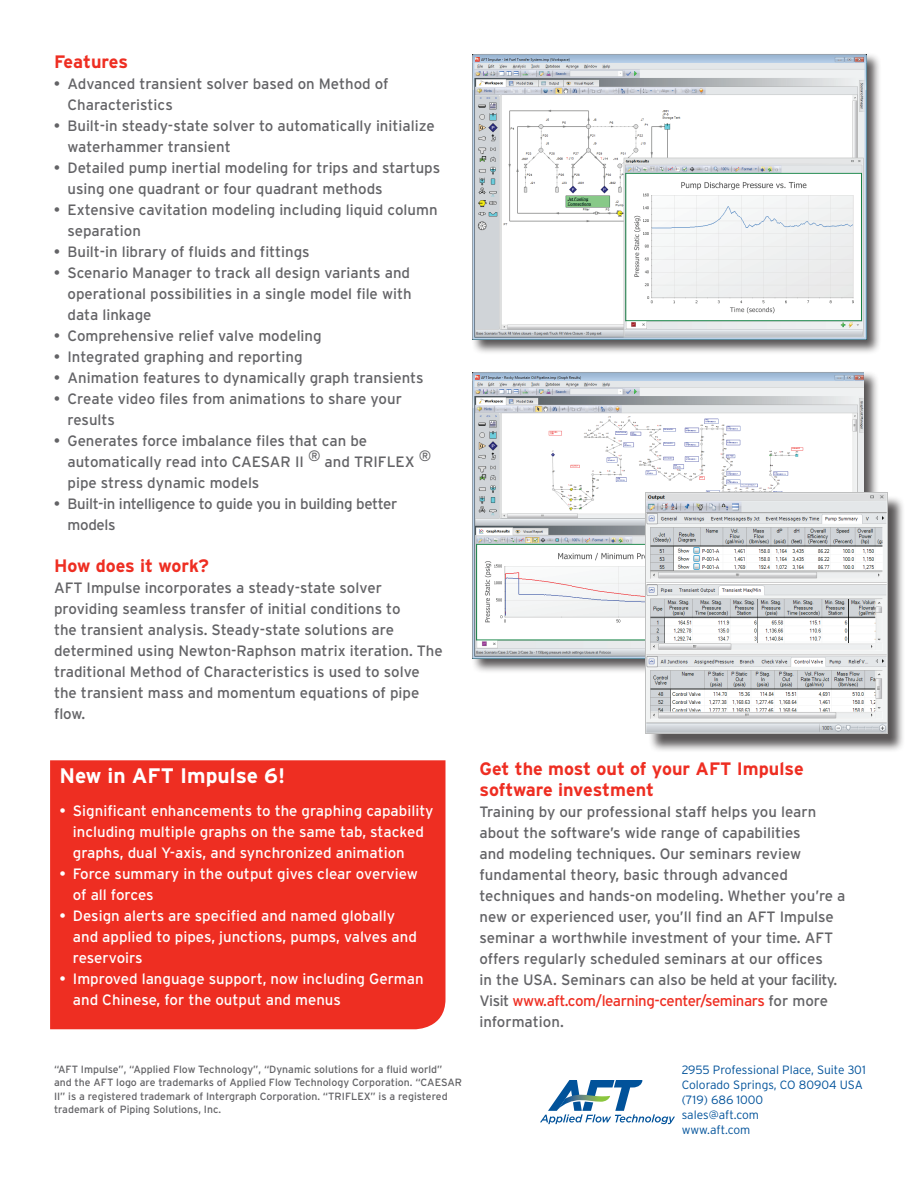
<style>
.page{position:relative;width:918px;height:1188px;background:#fff}
.page>*{position:absolute;margin:0;border:0;box-sizing:border-box;transform-origin:0 0}
.t1{font:700 21px "Interstate";color:#fff}
.t2{font:700 18px/21.6px "Interstate";color:#ee2e22}
.t3{font:15px/21px "Interstate";color:#636366}
.t4{font:15px/21px "Interstate";color:#fff}
.t5{font:15px/21px "Interstate";letter-spacing:-.02em;color:#636366}
.t6{font:300 12px/15px "Interstate";color:#01529a}
.t7{font:10.5px/13.5px "Interstate";color:#636366}
.s1{color:#ee2e22}
</style>
<div class="page">
<svg style="left:540px;top:1080px;width:135px;height:44px"></svg>
<div style="left:471px;top:371px;width:408px;height:303px;background:#231f20;opacity:.75"></div>
<img style="left:472px;top:372px;width:392px;height:286px">
<div style="left:471px;top:53px;width:410px;height:302px;background:#231f20;opacity:.75"></div>
<img style="left:472px;top:54px;width:394px;height:286px">
<div style="left:50px;top:760px;width:396px;height:269px;background:#ee2e22"></div>
<div style="left:648px;top:495px;width:258px;height:257px;background:#231f20;opacity:.75"></div>
<img style="left:646px;top:492px;width:241px;height:242px">
<p class="t2" style="left:54px;top:51px;width:76px">Features</p>
<p class="t3" style="left:67px;top:73px;width:323px;text-indent:-14px">• Advanced transient solver based on Method of<br>Characteristics</p>
<p class="t3" style="left:67px;top:115px;width:369px;text-indent:-14px">• Built-in steady-state solver to automatically initialize waterhammer transient</p>
<p class="t3" style="left:67px;top:157px;width:374px;text-indent:-14px">• Detailed pump inertial modeling for trips and startups using one quadrant or four quadrant methods</p>
<p class="t3" style="left:67px;top:199px;width:372px;text-indent:-14px">• Extensive cavitation modeling including liquid column separation</p>
<p class="t3" style="left:54px;top:241px;width:257px">• Built-in library of fluids and fittings</p>
<p class="t3" style="left:67px;top:262px;width:346px;text-align:justify;text-indent:-14px">• Scenario Manager to track all design variants and operational possibilities in a single model file with data linkage</p>
<p class="t3" style="left:54px;top:325px;width:269px">• Comprehensive relief valve modeling</p>
<p class="t3" style="left:54px;top:346px;width:250px">• Integrated graphing and reporting</p>
<p class="t3" style="left:54px;top:367px;width:371px">• Animation features to dynamically graph transients</p>
<p class="t3" style="left:67px;top:388px;width:336px;text-indent:-14px">• Create video files from animations to share your results</p>
<p class="t3" style="left:67px;top:430px;width:365px;text-indent:-13px">• Generates force imbalance files that can be automatically read into CAESAR II ® and TRIFLEX ® pipe stress dynamic models</p>
<p class="t5" style="left:67px;top:493px;width:332px;text-indent:-14px">• Built-in intelligence to guide you in building better models</p>
<p class="t2" style="left:54px;top:555px;width:156px">How does it work?</p>
<p class="t3" style="left:54px;top:577px;width:390px">AFT Impulse incorporates a steady-state solver providing seamless transfer of initial conditions to<br>the transient analysis. Steady-state solutions are determined using Newton-Raphson matrix iteration. The traditional Method of Characteristics is used to solve the transient mass and momentum equations of pipe flow.</p>
<h1 class="t1" style="left:59px;top:762px;width:227px">New in AFT Impulse 6!</h1>
<p class="t4" style="left:73px;top:800px;width:362px;text-indent:-14px">• Significant enhancements to the graphing capability including multiple graphs on the same tab, stacked graphs, dual Y-axis, and synchronized animation</p>
<p class="t4" style="left:73px;top:863px;width:346px;text-indent:-14px">• Force summary in the output gives clear overview of all forces</p>
<p class="t4" style="left:73px;top:905px;width:345px;text-indent:-14px">• Design alerts are specified and named globally and applied to pipes, junctions, pumps, valves and reservoirs</p>
<p class="t4" style="left:73px;top:968px;width:352px;text-indent:-14px">• Improved language support, now including German and Chinese, for the output and menus</p>
<p class="t7" style="left:54px;top:1062px;width:410px">“AFT Impulse”, “Applied Flow Technology”, “Dynamic solutions for a fluid world” and the AFT logo are trademarks of Applied Flow Technology Corporation. “CAESAR II” is a registered trademark of Intergraph Corporation. “TRIFLEX” is a registered trademark of Piping Solutions, Inc.</p>
<p class="t2" style="left:480px;top:757px;width:326px">Get the most out of your AFT Impulse software investment</p>
<p class="t3" style="left:480px;top:801px;width:368px">Training by our professional staff helps you learn about the software’s wide range of capabilities<br>and modeling techniques. Our seminars review fundamental theory, basic through advanced techniques and hands-on modeling. Whether you’re a new or experienced user, you’ll find an AFT Impulse seminar a worthwhile investment of your time. AFT offers regularly scheduled seminars at our offices<br>in the USA. Seminars can also be held at your facility.<br>Visit <span class="s1">www.aft.com/learning-center/seminars</span> for more information.</p>
<p class="t6" style="left:682px;top:1062px;width:186px">2955 Professional Place, Suite 301<br>Colorado Springs, CO 80904 USA (719) 686 1000<br>sales@aft.com<br>www.aft.com</p>
</div>
